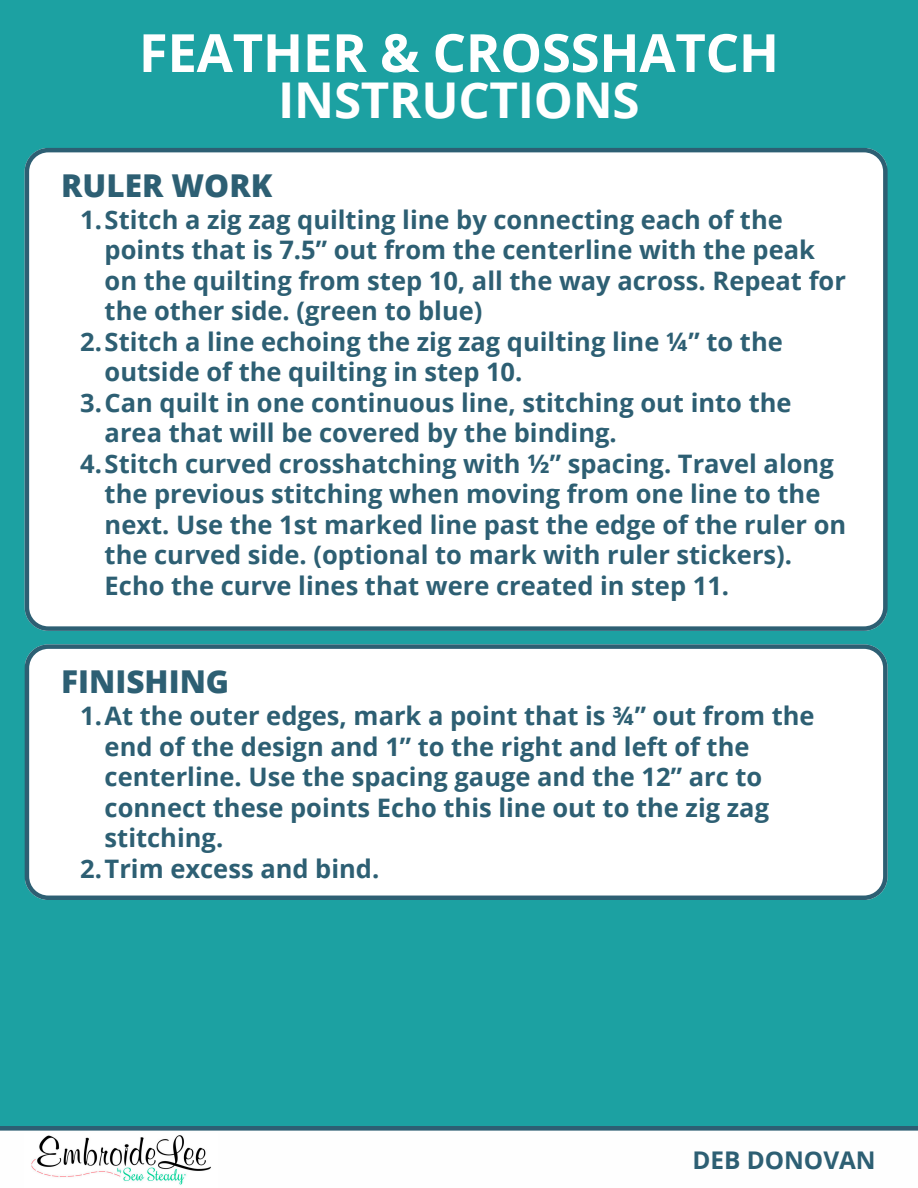
<style>
.page{position:relative;width:918px;height:1188px;background:#1ca1a2}
.page>*{position:absolute;margin:0;border:0;box-sizing:border-box;transform-origin:0 0}
.t1{font:700 52.65px "Open Sans";letter-spacing:-.005em;color:#fff}
.t2{font:700 49.35px "Open Sans";letter-spacing:-.005em;color:#fff}
.t3{font:800 31.5px "Open Sans";color:#2d5f73}
.t4{font:700 25.5px "Open Sans";color:#2d5f73}
.t5{font:700 24.45px "Open Sans";color:#2d5f73}
</style>
<div class="page">
<div style="left:25px;top:148px;width:863px;height:483px;background:#fff"></div>
<svg style="left:0;top:1126px;width:918px;height:62px;background:#eaeff1"></svg>
<img style="left:25px;top:1133px;width:192px;height:55px">
<div style="left:25px;top:644px;width:863px;height:256px;background:#fff"></div>
<h1 class="t1" style="left:139px;top:16px;width:642px">FEATHER &amp; CROSSHATCH</h1>
<p class="t2" style="left:278px;top:65px;width:363px">INSTRUCTIONS</p>
<p class="t3" style="left:61px;top:163px;width:213px">RULER WORK</p>
<p class="t4" style="left:80px;top:202px;width:704px">1.Stitch a zig zag quilting line by connecting each of the</p>
<p class="t4" style="left:105px;top:232px;width:712px">points that is 7.5” out from the centerline with the peak</p>
<p class="t4" style="left:105px;top:263px;width:743px">on the quilting from step 10, all the way across. Repeat for</p>
<p class="t4" style="left:105px;top:293px;width:379px">the other side. (green to blue)</p>
<p class="t4" style="left:80px;top:324px;width:704px">2.Stitch a line echoing the zig zag quilting line ¼” to the</p>
<p class="t4" style="left:105px;top:354px;width:419px">outside of the quilting in step 10.</p>
<p class="t4" style="left:80px;top:385px;width:713px">3.Can quilt in one continuous line, stitching out into the</p>
<p class="t4" style="left:105px;top:415px;width:514px">area that will be covered by the binding.</p>
<p class="t4" style="left:80px;top:446px;width:755px">4.Stitch curved crosshatching with ½” spacing. Travel along</p>
<p class="t4" style="left:105px;top:476px;width:717px">the previous stitching when moving from one line to the</p>
<p class="t4" style="left:105px;top:507px;width:743px">next. Use the 1st marked line past the edge of the ruler on</p>
<p class="t4" style="left:105px;top:537px;width:689px">the curved side. (optional to mark with ruler stickers).</p>
<p class="t4" style="left:105px;top:568px;width:626px">Echo the curve lines that were created in step 11.</p>
<p class="t3" style="left:61px;top:660px;width:170px">FINISHING</p>
<p class="t4" style="left:80px;top:698px;width:736px">1.At the outer edges, mark a point that is ¾” out from the</p>
<p class="t4" style="left:105px;top:729px;width:646px">end of the design and 1” to the right and left of the</p>
<p class="t4" style="left:105px;top:759px;width:659px">centerline. Use the spacing gauge and the 12” arc to</p>
<p class="t4" style="left:105px;top:790px;width:666px">connect these points Echo this line out to the zig zag</p>
<p class="t4" style="left:105px;top:820px;width:120px">stitching.</p>
<p class="t4" style="left:80px;top:851px;width:301px">2.Trim excess and bind.</p>
<h3 class="t5" style="left:692px;top:1142px;width:185px">DEB DONOVAN</h3>
</div>
